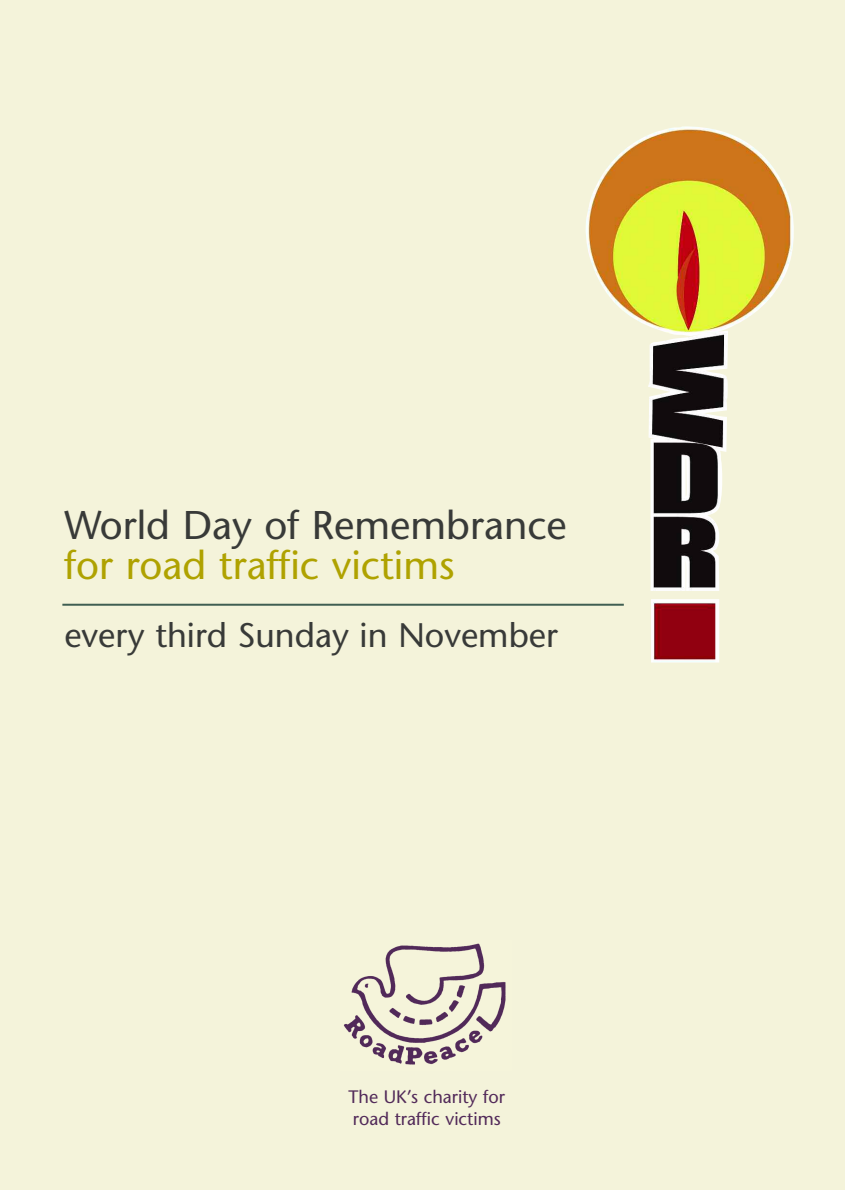
<style>
.page{position:relative;width:845px;height:1190px;background:#fff}
.page>*{position:absolute;margin:0;border:0;box-sizing:border-box;transform-origin:0 0}
.t1{font:40px "Stone Sans";color:#383a38}
.t2{font:40px "Stone Sans";color:#afa200}
.t3{font:34px "Stone Sans";color:#383a38}
.t4{font:18px/21.6px "Stone Sans";color:#522a59}
</style>
<div class="page">
<div style="left:0;top:0;width:845px;height:1189px;background:#f4f3da"></div>
<img style="left:343px;top:943px;width:163px;height:122px">
<img style="left:585px;top:126px;width:209px;height:536px">
<hr style="left:62px;top:603px;width:562px;height:2px;background:#3f5e52">
<h1 class="t1" style="left:64px;top:509px;width:504px">World Day of Remembrance</h1>
<h1 class="t2" style="left:64px;top:549px;width:392px">for road traffic victims</h1>
<h2 class="t3" style="left:64px;top:622px;width:495px">every third Sunday in November</h2>
<p class="t4" style="left:348px;top:1087px;width:158px">The UK’s charity for road traffic victims</p>
</div>
